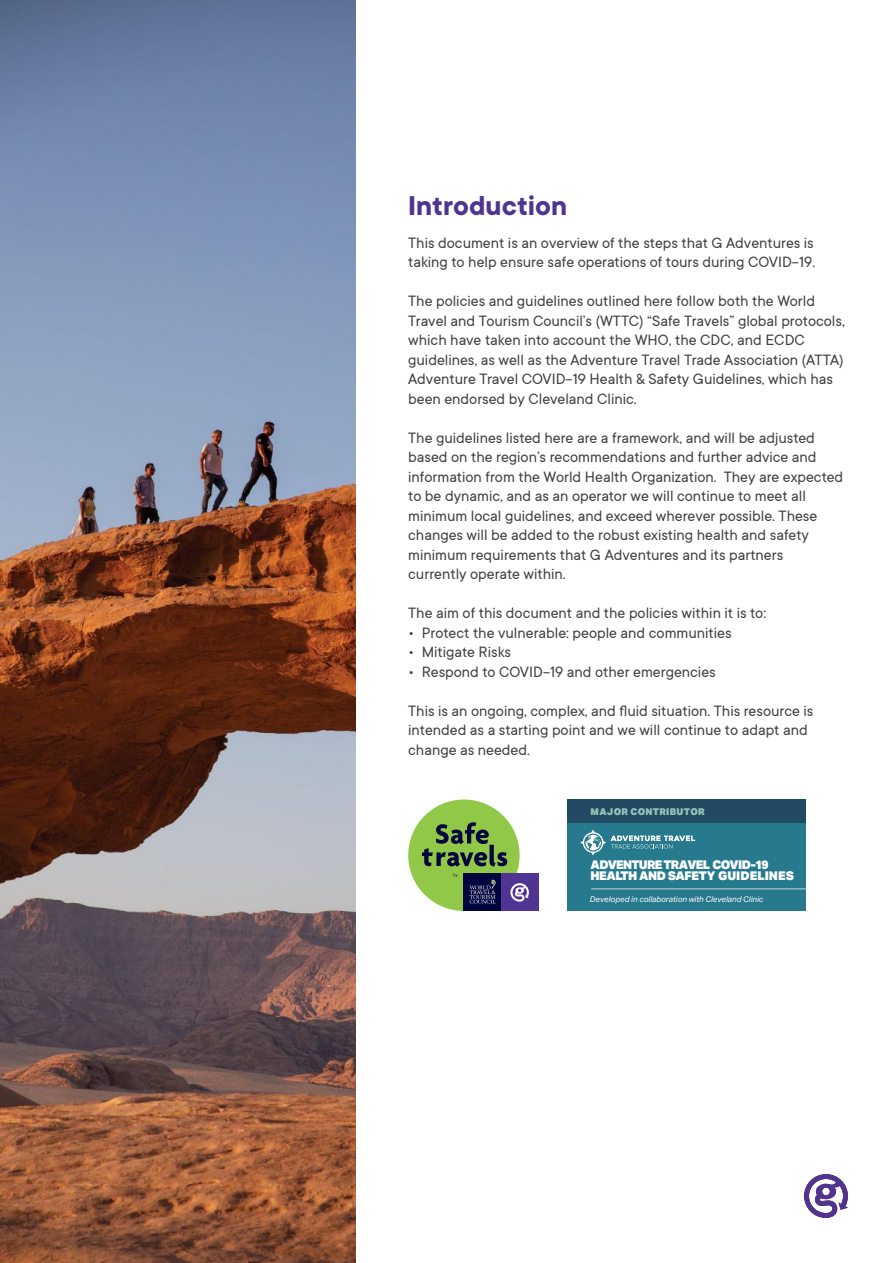
<style>
.page{position:relative;width:893px;height:1263px;background:#fff}
.page>*{position:absolute;margin:0;border:0;box-sizing:border-box;transform-origin:0 0}
.t1{font:700 30px "TT Commons";color:#503393}
.t2{font:16.5px/19.5px "TT Commons";color:#404042}
.t3{font:900 12.15px/10.8px "Aktiv Grotesk";letter-spacing:-.045em;color:#fff}
.t4{font:900 9.45px "Aktiv Grotesk";letter-spacing:.025em;color:#8ec6b5}
.t5{font:italic 7.95px "Aktiv Grotesk";color:#fff}
</style>
<div class="page">
<img style="left:0;top:0;width:355px;height:1263px">
<svg style="left:804px;top:1174px;width:44px;height:44px"></svg>
<div style="left:408px;top:799px;width:112px;height:112px;background:#91c847;border-radius:50%"></div>
<div style="left:464px;top:874px;width:37px;height:37px;background:#00053d"></div>
<svg style="left:469px;top:880px;width:27px;height:24px"></svg>
<svg style="left:422px;top:822px;width:85px;height:44px"></svg>
<div style="left:501px;top:874px;width:37px;height:37px;background:#503393"></div>
<svg style="left:510px;top:883px;width:19px;height:19px"></svg>
<div style="left:567px;top:800px;width:239px;height:111px;background:#27798e"></div>
<hr style="left:591px;top:889px;width:215px;height:1px;background:#d1d3d3">
<div style="left:567px;top:799px;width:239px;height:24px;background:#224a63"></div>
<svg style="left:580px;top:829px;width:115px;height:26px"></svg>
<h1 class="t1" style="left:408px;top:189px;width:161px">Introduction</h1>
<p class="t2" style="left:408px;top:233px;width:408px">This document is an overview of the steps that G Adventures is taking to help ensure safe operations of tours during COVID-19.</p>
<p class="t2" style="left:408px;top:292px;width:438px">The policies and guidelines outlined here follow both the World Travel and Tourism Council’s (WTTC) “Safe Travels” global protocols, which have taken into account the WHO, the CDC, and ECDC guidelines, as well as the Adventure Travel Trade Association (ATTA)<br>Adventure Travel COVID-19 Health &amp; Safety Guidelines, which has been endorsed by Cleveland Clinic.</p>
<p class="t2" style="left:408px;top:428px;width:437px">The guidelines listed here are a framework, and will be adjusted based on the region’s recommendations and further advice and information from the World Health Organization. They are expected to be dynamic, and as an operator we will continue to meet all minimum local guidelines, and exceed wherever possible. These changes will be added to the robust existing health and safety minimum requirements that G Adventures and its partners currently operate within.</p>
<p class="t2" style="left:408px;top:604px;width:359px">The aim of this document and the policies within it is to:</p>
<p class="t2" style="left:408px;top:623px;width:325px">• Protect the vulnerable: people and communities</p>
<p class="t2" style="left:408px;top:643px;width:104px">• Mitigate Risks</p>
<p class="t2" style="left:408px;top:662px;width:309px">• Respond to COVID-19 and other emergencies</p>
<p class="t2" style="left:408px;top:701px;width:407px">This is an ongoing, complex, and fluid situation. This resource is intended as a starting point and we will continue to adapt and change as needed.</p>
<p class="t4" style="left:591px;top:805px;width:116px">MAJOR CONTRIBUTOR</p>
<p class="t3" style="left:590px;top:859px;width:205px">ADVENTURE TRAVEL COVID-19<br>HEALTH AND SAFETY GUIDELINES</p>
<p class="t5" style="left:590px;top:895px;width:175px">Developed in collaboration with Cleveland Clinic</p>
</div>
